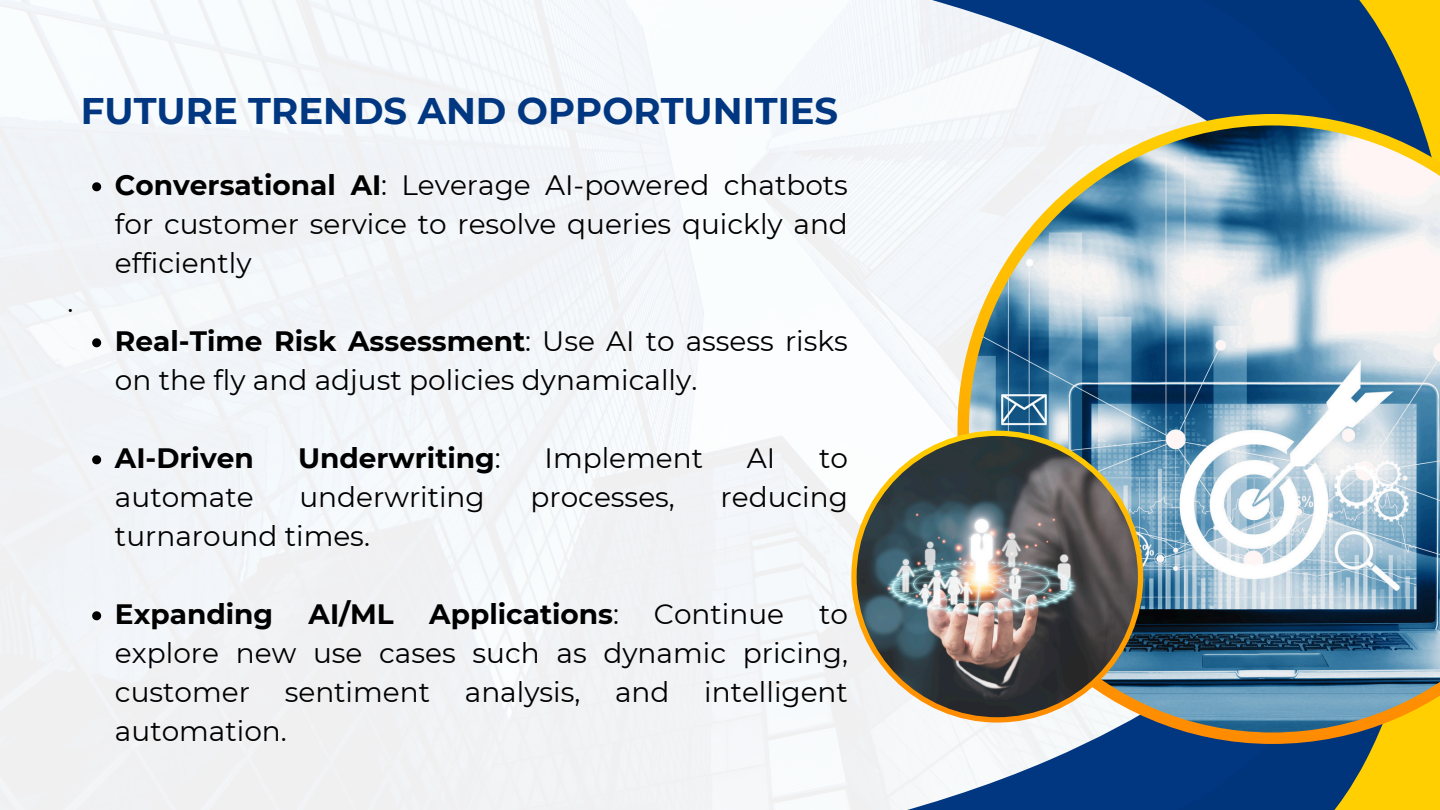
<style>
.page{position:relative;width:1440px;height:810px;background:#fff}
.page>*{position:absolute;margin:0;border:0;box-sizing:border-box;transform-origin:0 0}
.t1{font:700 37px "Montserrat";color:#003780}
.t2{font:28px/39px "Montserrat";color:#000;text-align:justify}
.t3{font:700 28px "Montserrat";color:#000}
.s1{font-weight:700}
.s2{font-weight:400}
</style>
<div class="page">
<svg style="left:837px;top:498px;width:289px;height:312px;fill:#f0f2f3"></svg>
<div style="left:1126px;top:744px;width:45px;height:66px;background:#003780"></div>
<div style="left:1171px;top:744px;width:106px;height:66px;background:#003780"></div>
<div style="left:1277px;top:744px;width:42px;height:66px;background:#00357b"></div>
<svg style="left:862px;top:0;width:289px;height:353px;fill:#f3f6fa"></svg>
<svg style="left:1151px;top:0;width:45px;height:114px;background:#1c4d8e"></svg>
<div style="left:1196px;top:0;width:106px;height:114px;background:#003780"></div>
<div style="left:1302px;top:0;width:17px;height:114px;background:#00357b"></div>
<svg style="left:1319px;top:0;width:121px;height:810px;background:#80823d"></svg>
<svg style="left:957px;top:114px;width:483px;height:630px"></svg>
<svg style="left:92px;top:182px;width:9px;height:9px"></svg>
<svg style="left:92px;top:338px;width:9px;height:9px"></svg>
<svg style="left:92px;top:455px;width:9px;height:9px"></svg>
<svg style="left:92px;top:611px;width:9px;height:9px"></svg>
<img style="left:851px;top:431px;width:292px;height:292px">
<p class="t1" style="left:81px;top:88px;width:759px">FUTURE TRENDS AND OPPORTUNITIES</p>
<h1 class="t2" style="left:67px;top:283px;width:7px">.</h1>
<p class="t2" style="left:115px;top:166px;width:734px"><span class="s1">Conversational AI</span>: Leverage AI-powered chatbots for customer service to resolve queries quickly and efficiently</p>
<p class="t2" style="left:115px;top:322px;width:734px"><span class="s1">Real-Time Risk Assessment</span>: Use AI to assess risks on the fly and adjust policies dynamically.</p>
<p class="t3" style="left:115px;top:441px;width:140px">AI-Driven</p>
<p class="t3" style="left:298px;top:441px;width:204px">Underwriting<span class="s2">:</span></p>
<p class="t2" style="left:545px;top:439px;width:160px">Implement</p>
<p class="t2" style="left:747px;top:439px;width:30px">AI</p>
<p class="t2" style="left:819px;top:439px;width:30px">to</p>
<p class="t2" style="left:115px;top:478px;width:140px">automate</p>
<p class="t2" style="left:299px;top:478px;width:187px">underwriting</p>
<p class="t2" style="left:531px;top:478px;width:146px">processes,</p>
<p class="t2" style="left:721px;top:478px;width:129px">reducing</p>
<p class="t2" style="left:115px;top:517px;width:256px">turnaround times.</p>
<p class="t3" style="left:115px;top:597px;width:160px">Expanding</p>
<p class="t3" style="left:309px;top:597px;width:87px">AI/ML</p>
<p class="t2" style="left:115px;top:595px;width:734px;text-indent:314px"><span class="s1">Applications</span>: Continue to explore new use cases such as dynamic pricing, customer sentiment analysis, and intelligent automation.</p>
</div>
